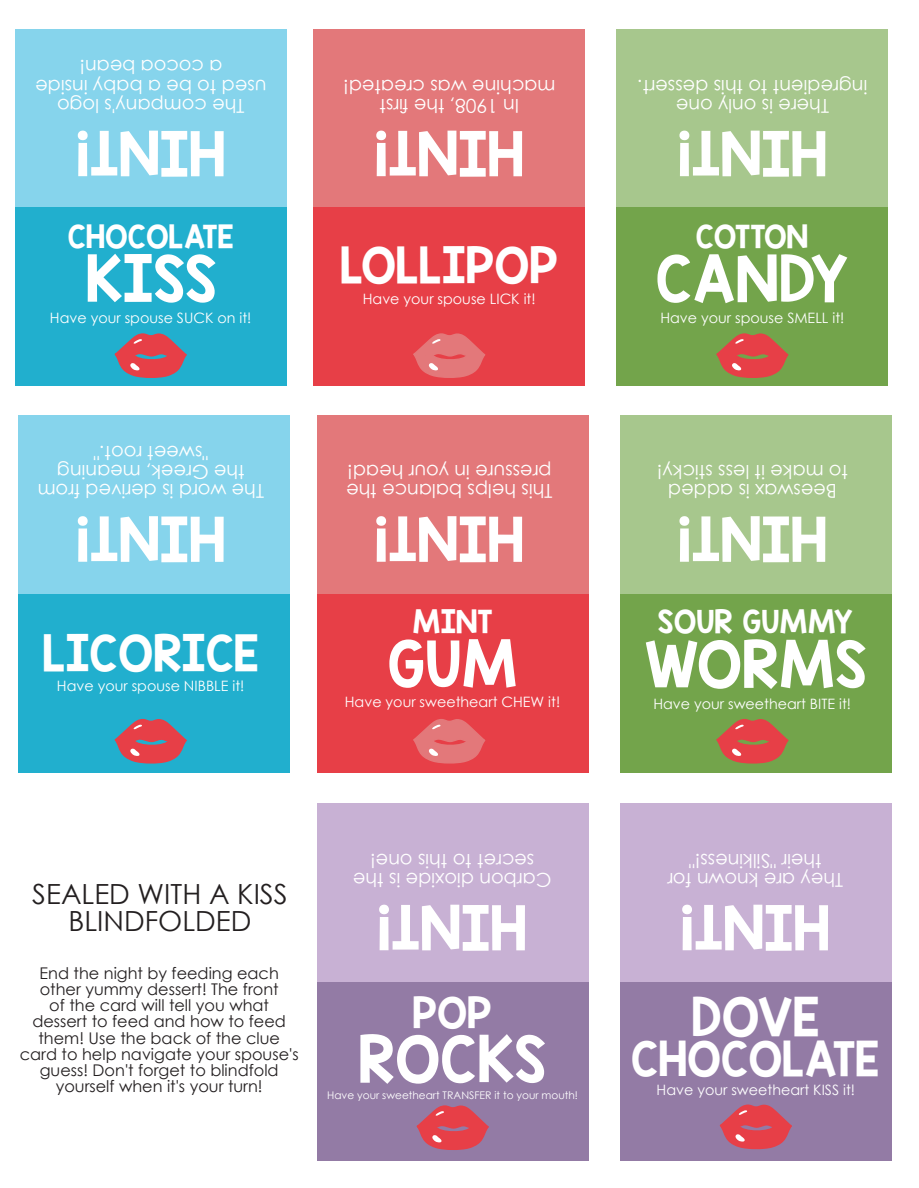
<style>
.page{position:relative;width:919px;height:1188px;background:#fff}
.page>*{position:absolute;margin:0;border:0;box-sizing:border-box;transform-origin:0 0}
.t1{font:54px "KG Blank Space Solid";color:#fff}
.t2{font:51.6px "KG Blank Space Solid";color:#fff}
.t3{font:45px "KG Blank Space Solid";color:#fff}
.t4{font:42px "KG Blank Space Solid";color:#fff}
.t5{font:41.85px "KG Blank Space Solid";color:#fff}
.t6{font:40.5px "KG Blank Space Solid";color:#fff}
.t7{font:36px "KG Blank Space Solid";color:#fff}
.t8{font:27.75px/27.8px "Century Gothic";color:#231f20;text-align:center}
.t9{font:27px "KG Blank Space Solid";color:#fff}
.t10{font:19.2px/19.2px "Century Gothic";color:#fff;text-align:center}
.t11{font:16.05px/16px "Century Gothic";color:#231f20;text-align:center}
.t12{font:14.25px "Century Gothic";color:#fff}
.t13{font:10.5px "Century Gothic";color:#fff}
</style>
<div class="page">
<div style="left:15px;top:29px;width:271px;height:179px;background:#86d4ec"></div>
<div style="left:15px;top:208px;width:271px;height:178px;background:#21afce"></div>
<div style="left:313px;top:29px;width:272px;height:179px;background:#e3787a"></div>
<div style="left:313px;top:208px;width:272px;height:178px;background:#e73f47"></div>
<div style="left:616px;top:29px;width:272px;height:179px;background:#a7c78d"></div>
<div style="left:616px;top:208px;width:272px;height:178px;background:#73a44b"></div>
<div style="left:18px;top:415px;width:272px;height:179px;background:#86d4ec"></div>
<div style="left:18px;top:594px;width:272px;height:178px;background:#21afce"></div>
<div style="left:317px;top:415px;width:271px;height:179px;background:#e3787a"></div>
<div style="left:317px;top:594px;width:271px;height:178px;background:#e73f47"></div>
<div style="left:620px;top:415px;width:271px;height:179px;background:#a7c78d"></div>
<div style="left:620px;top:594px;width:271px;height:178px;background:#73a44b"></div>
<div style="left:317px;top:803px;width:271px;height:179px;background:#c8b1d4"></div>
<div style="left:317px;top:982px;width:271px;height:178px;background:#937ba5"></div>
<div style="left:620px;top:803px;width:271px;height:179px;background:#c8b1d4"></div>
<div style="left:620px;top:982px;width:271px;height:178px;background:#937ba5"></div>
<svg style="left:114px;top:333px;width:73px;height:45px"></svg>
<svg style="left:416px;top:1105px;width:73px;height:45px"></svg>
<svg style="left:413px;top:333px;width:73px;height:45px"></svg>
<svg style="left:716px;top:333px;width:73px;height:45px"></svg>
<svg style="left:719px;top:1104px;width:73px;height:46px"></svg>
<svg style="left:114px;top:718px;width:73px;height:46px"></svg>
<svg style="left:413px;top:719px;width:73px;height:45px"></svg>
<svg style="left:716px;top:719px;width:73px;height:45px"></svg>
<p class="t10" style="left:266px;top:114px;width:233px;rotate:-180deg">The company's logo used to be a baby inside a cocoa bean!</p>
<h2 class="t2" style="left:225px;top:187px;width:151px;rotate:-180deg">HINT!</h2>
<h3 class="t9" style="left:68px;top:218px;width:167px">CHOCOLATE</h3>
<h1 class="t1" style="left:85px;top:243px;width:133px">KISS</h1>
<p class="t12" style="left:50px;top:313px;width:203px">Have your spouse SUCK on it!</p>
<p class="t10" style="left:264px;top:499px;width:228px;rotate:-180deg">The word is derived from the Greek, meaning "sweet root."</p>
<h2 class="t2" style="left:225px;top:573px;width:151px;rotate:-180deg">HINT!</h2>
<h3 class="t4" style="left:43px;top:626px;width:218px">LICORICE</h3>
<p class="t12" style="left:57px;top:680px;width:189px">Have your spouse NIBBLE it!</p>
<p class="t10" style="left:555px;top:114px;width:214px;rotate:-180deg">In 1908, the first machine was created!</p>
<h2 class="t2" style="left:523px;top:187px;width:151px;rotate:-180deg">HINT!</h2>
<h3 class="t5" style="left:340px;top:238px;width:219px">LOLLIPOP</h3>
<p class="t12" style="left:363px;top:294px;width:174px">Have your spouse LICK it!</p>
<p class="t10" style="left:552px;top:499px;width:208px;text-align:left;rotate:-180deg">This helps balance the pressure in your head!</p>
<h2 class="t2" style="left:523px;top:573px;width:151px;rotate:-180deg">HINT!</h2>
<h3 class="t9" style="left:412px;top:603px;width:82px">MINT</h3>
<h1 class="t1" style="left:387px;top:628px;width:132px">GUM</h1>
<p class="t12" style="left:345px;top:696px;width:217px">Have your sweetheart CHEW it!</p>
<p class="t10" style="left:867px;top:114px;width:231px;rotate:-180deg">There is only one ingredient to this dessert.</p>
<h2 class="t2" style="left:826px;top:187px;width:151px;rotate:-180deg">HINT!</h2>
<h3 class="t9" style="left:695px;top:218px;width:114px">COTTON</h3>
<h1 class="t1" style="left:655px;top:243px;width:194px">CANDY</h1>
<p class="t12" style="left:660px;top:313px;width:185px">Have your spouse SMELL it!</p>
<p class="t10" style="left:848px;top:499px;width:192px;rotate:-180deg">Beeswax is added to make it less sticky!</p>
<h2 class="t2" style="left:826px;top:573px;width:151px;rotate:-180deg">HINT!</h2>
<h3 class="t9" style="left:657px;top:604px;width:196px">SOUR GUMMY</h3>
<h1 class="t1" style="left:644px;top:628px;width:224px">WORMS</h1>
<p class="t12" style="left:653px;top:698px;width:199px">Have your sweetheart BITE it!</p>
<h3 class="t8" style="left:32px;top:882px;width:257px">SEALED WITH A KISS<br>BLINDFOLDED</h3>
<p class="t11" style="left:20px;top:967px;width:280px">End the night by feeding each other yummy dessert! The front<br>of the card will tell you what<br>dessert to feed and how to feed them! Use the back of the clue card to help navigate your spouse's guess! Don't forget to blindfold yourself when it's your turn!</p>
<p class="t10" style="left:551px;top:888px;width:200px;rotate:-180deg">Carbon dioxide is the secret to this one!</p>
<h2 class="t2" style="left:526px;top:961px;width:151px;rotate:-180deg">HINT!</h2>
<h3 class="t7" style="left:412px;top:989px;width:81px">POP</h3>
<h1 class="t1" style="left:358px;top:1023px;width:189px">ROCKS</h1>
<p class="t13" style="left:327px;top:1091px;width:252px">Have your sweetheart TRANSFER it to your mouth!</p>
<p class="t10" style="left:843px;top:888px;width:177px;rotate:-180deg">They are known for their "Silkiness!"</p>
<h2 class="t2" style="left:829px;top:961px;width:151px;rotate:-180deg">HINT!</h2>
<h3 class="t3" style="left:691px;top:987px;width:130px">DOVE</h3>
<h3 class="t6" style="left:631px;top:1032px;width:250px">CHOCOLATE</h3>
<p class="t12" style="left:656px;top:1084px;width:200px">Have your sweetheart KISS it!</p>
</div>
